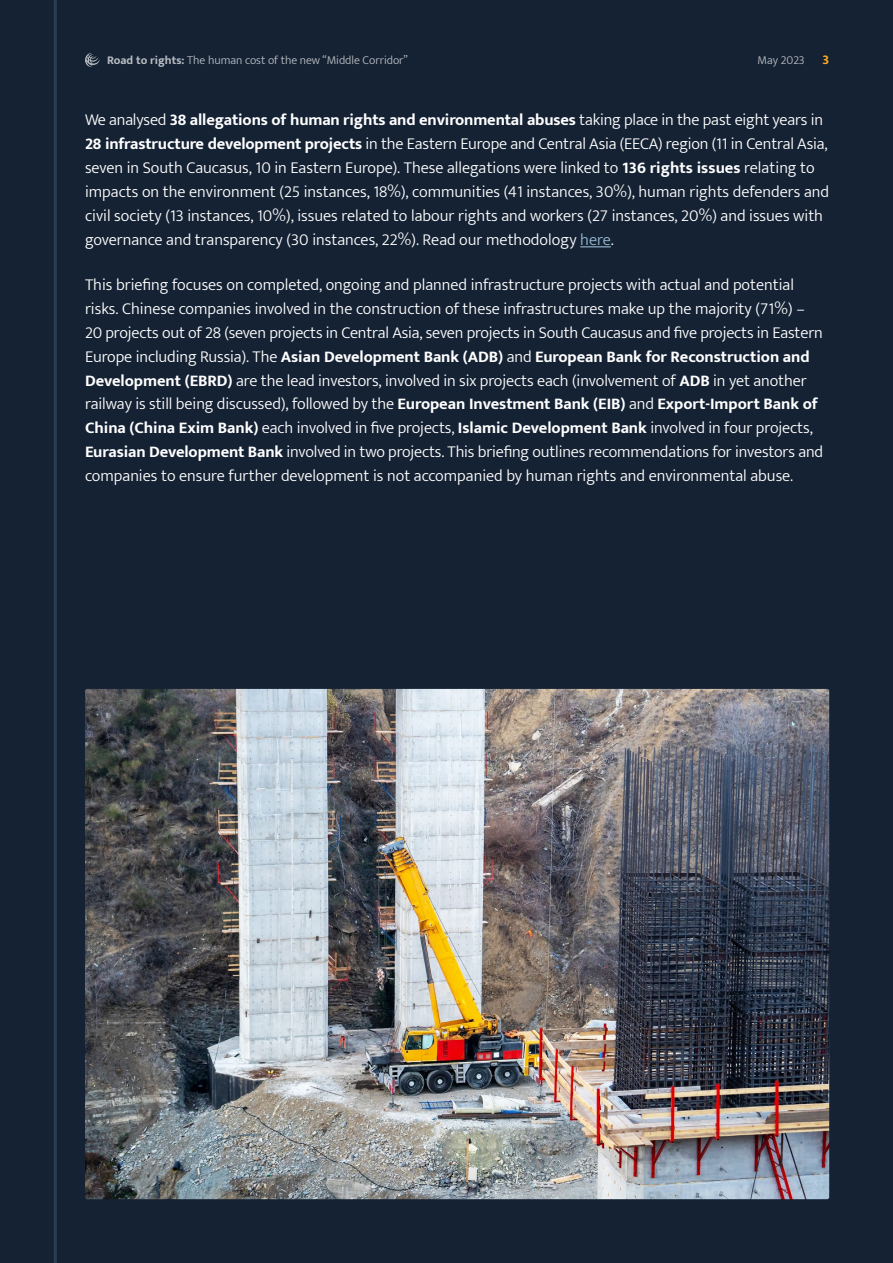
<style>
.page{position:relative;width:893px;height:1263px;background:#152234}
.page>*{position:absolute;margin:0;border:0;box-sizing:border-box;transform-origin:0 0}
.Body___White{font:300 16.5px/24px "Mukta";color:#fff}
.t1{font:700 13.5px "Mukta";color:#ffaa23}
.t2{font:300 12px "Mukta";color:#b9bdc2}
.s1{font-weight:700}
.s2{color:#96b7d0}
</style>
<div class="page">
<svg style="left:85px;top:53px;width:15px;height:14px"></svg>
<hr style="left:54px;top:0;width:3px;height:1263px;background:#fff">
<hr style="left:580px;top:246px;width:31px;height:1px;background:#96b7d0">
<img style="left:85px;top:689px;width:744px;height:510px">
<p class="t2" style="left:107px;top:53px;width:302px"><span class="s1">Road to rights:</span> The human cost of the new “Middle Corridor”</p>
<p class="t2" style="left:758px;top:53px;width:49px">May 2023</p>
<p class="t1" style="left:822px;top:51px;width:8px">3</p>
<p class="Body___White" style="left:85px;top:107px;width:745px">We analysed <span class="s1">38 allegations of human rights and environmental abuses</span> taking place in the past eight years in <span class="s1">28 infrastructure development projects</span> in the Eastern Europe and Central Asia (EECA) region (11 in Central Asia, seven in South Caucasus, 10 in Eastern Europe). These allegations were linked to <span class="s1">136 rights issues</span> relating to impacts on the environment (25 instances, 18%), communities (41 instances, 30%), human rights defenders and civil society (13 instances, 10%), issues related to labour rights and workers (27 instances, 20%) and issues with governance and transparency (30 instances, 22%). Read our methodology <span class="s2">here</span>.</p>
<p class="Body___White" style="left:85px;top:272px;width:739px">This briefing focuses on completed, ongoing and planned infrastructure projects with actual and potential risks. Chinese companies involved in the construction of these infrastructures make up the majority (71%) – 20 projects out of 28 (seven projects in Central Asia, seven projects in South Caucasus and five projects in Eastern Europe including Russia). The <span class="s1">Asian Development Bank (ADB)</span> and <span class="s1">European Bank for Reconstruction and Development (EBRD)</span> are the lead investors, involved in six projects each (involvement of <span class="s1">ADB</span> in yet another railway is still being discussed), followed by the <span class="s1">European Investment Bank (EIB)</span> and <span class="s1">Export-Import Bank of China (China Exim Bank)</span> each involved in five projects, <span class="s1">Islamic Development Bank</span> involved in four projects, <span class="s1">Eurasian Development Bank</span> involved in two projects. This briefing outlines recommendations for investors and companies to ensure further development is not accompanied by human rights and environmental abuse.</p>
</div>
